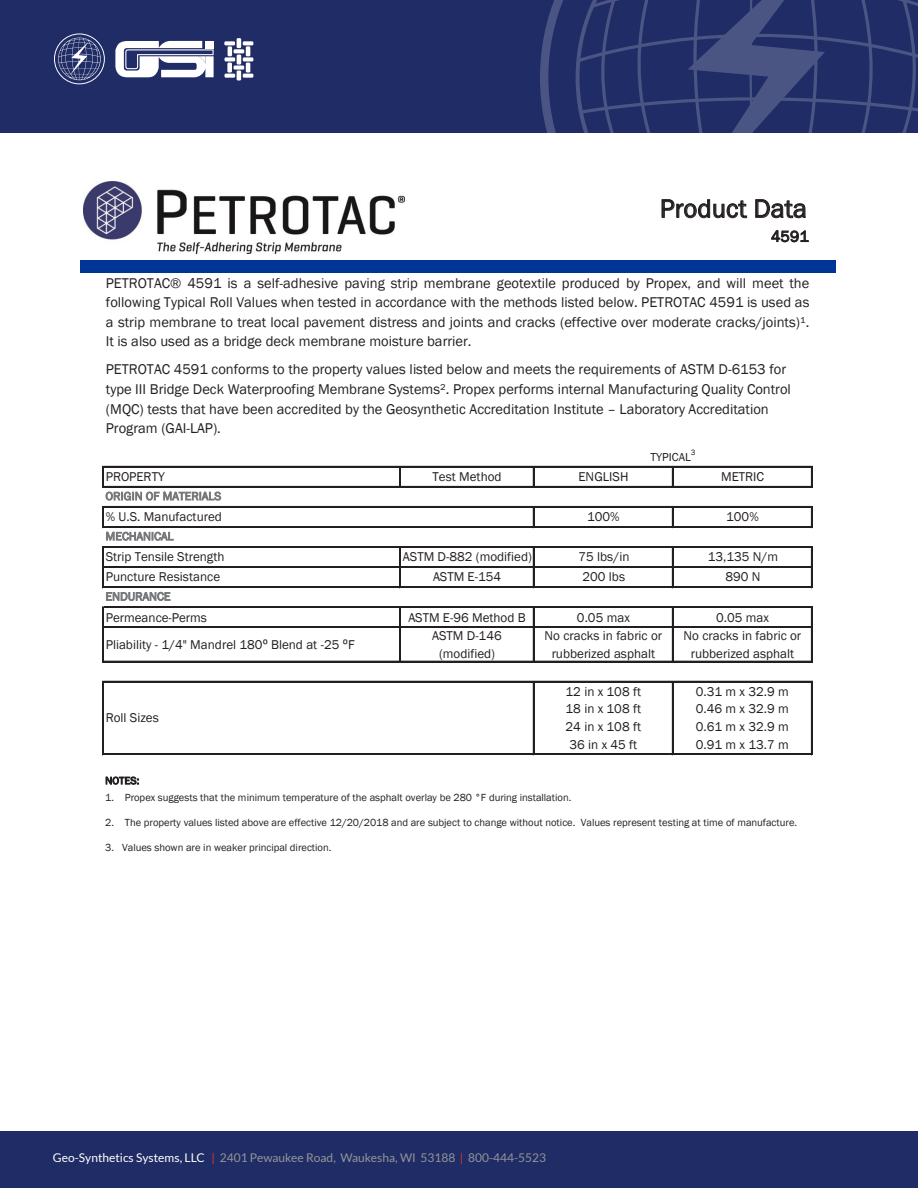
<style>
.page{position:relative;width:918px;height:1188px;background:#fff}
.page>*{position:absolute;margin:0;border:0;box-sizing:border-box;transform-origin:0 0}
.t1{font:26.4px "Franklin Gothic";letter-spacing:.005em;color:#231f20}
.t2{font:15.75px "Franklin Gothic";color:#231f20}
.t3{font:14.55px/19.6px "Franklin Gothic";color:#231f20;text-align:justify}
.t4{font:13.05px/17.7px "Franklin Gothic";color:#231f20;text-align:center}
.t5{font:12px "Lato";color:#939598}
.t6{font:11.85px "Franklin Gothic";letter-spacing:.01em;color:#76787b}
.t7{font:11.85px "Franklin Gothic";color:#231f20}
.t8{font:10.65px "Franklin Gothic";color:#231f20}
.t9{font:7.95px "Franklin Gothic";color:#231f20}
.s1{font-family:"Calibri"}
.s2{color:#fff}
.s3{color:#d73c27}
</style>
<div class="page">
<div style="left:0;top:0;width:918px;height:133px;background:#202c65"></div>
<div style="left:0;top:1131px;width:918px;height:57px;background:#202c65"></div>
<hr style="left:228px;top:46px;width:4px;height:10px;background:#fff">
<svg style="left:224px;top:41px;width:11px;height:4px"></svg>
<svg style="left:243px;top:41px;width:10px;height:4px"></svg>
<svg style="left:234px;top:49px;width:10px;height:4px"></svg>
<div style="left:234px;top:65px;width:10px;height:5px;background:#fff"></div>
<svg style="left:243px;top:57px;width:10px;height:4px"></svg>
<svg style="left:224px;top:57px;width:11px;height:4px"></svg>
<svg style="left:224px;top:74px;width:11px;height:4px"></svg>
<svg style="left:243px;top:74px;width:10px;height:4px"></svg>
<svg style="left:237px;top:38px;width:4px;height:10px"></svg>
<hr style="left:246px;top:46px;width:4px;height:10px;background:#fff">
<hr style="left:237px;top:55px;width:4px;height:10px;background:#fff">
<hr style="left:246px;top:63px;width:4px;height:10px;background:#fff">
<div style="left:227px;top:63px;width:5px;height:10px;background:#fff"></div>
<hr style="left:237px;top:70px;width:4px;height:10px;background:#fff">
<svg style="left:115px;top:41px;width:99px;height:36px"></svg>
<svg style="left:54px;top:33px;width:51px;height:51px"></svg>
<svg style="left:540px;top:0;width:378px;height:133px"></svg>
<div style="left:80px;top:261px;width:756px;height:12px;background:#003595"></div>
<hr style="left:102px;top:466px;width:2px;height:22px;background:#231f20">
<svg style="left:533px;top:468px;width:1px;height:18px"></svg>
<hr style="left:672px;top:468px;width:2px;height:20px;background:#231f20">
<hr style="left:811px;top:468px;width:2px;height:20px;background:#231f20">
<hr style="left:102px;top:506px;width:2px;height:22px;background:#231f20">
<svg style="left:399px;top:468px;width:2px;height:18px"></svg>
<svg style="left:533px;top:508px;width:1px;height:18px"></svg>
<hr style="left:672px;top:508px;width:2px;height:20px;background:#231f20">
<hr style="left:811px;top:508px;width:2px;height:20px;background:#231f20">
<hr style="left:102px;top:547px;width:2px;height:41px;background:#231f20">
<hr style="left:399px;top:548px;width:1px;height:40px;background:#231f20">
<hr style="left:400px;top:548px;width:1px;height:40px;background:#231f20">
<hr style="left:533px;top:548px;width:1px;height:40px;background:#231f20">
<hr style="left:672px;top:548px;width:2px;height:40px;background:#231f20">
<hr style="left:811px;top:548px;width:2px;height:40px;background:#231f20">
<hr style="left:102px;top:607px;width:2px;height:55px;background:#231f20">
<hr style="left:533px;top:608px;width:1px;height:54px;background:#231f20">
<hr style="left:672px;top:608px;width:2px;height:54px;background:#231f20">
<hr style="left:811px;top:608px;width:2px;height:54px;background:#231f20">
<hr style="left:102px;top:681px;width:2px;height:74px;background:#231f20">
<hr style="left:399px;top:608px;width:1px;height:54px;background:#231f20">
<hr style="left:400px;top:608px;width:1px;height:54px;background:#231f20">
<hr style="left:533px;top:682px;width:1px;height:73px;background:#231f20">
<hr style="left:672px;top:682px;width:2px;height:73px;background:#231f20">
<hr style="left:811px;top:682px;width:2px;height:73px;background:#231f20">
<hr style="left:104px;top:466px;width:709px;height:2px;background:#231f20">
<hr style="left:104px;top:486px;width:709px;height:2px;background:#231f20">
<hr style="left:104px;top:506px;width:709px;height:2px;background:#231f20">
<hr style="left:104px;top:526px;width:709px;height:2px;background:#231f20">
<hr style="left:104px;top:546px;width:709px;height:1px;background:#231f20">
<hr style="left:104px;top:547px;width:709px;height:1px;background:#231f20">
<hr style="left:104px;top:566px;width:709px;height:1px;background:#231f20">
<hr style="left:104px;top:567px;width:709px;height:1px;background:#231f20">
<hr style="left:104px;top:586px;width:709px;height:1px;background:#231f20">
<hr style="left:104px;top:587px;width:709px;height:1px;background:#231f20">
<hr style="left:104px;top:607px;width:709px;height:1px;background:#231f20">
<hr style="left:104px;top:627px;width:709px;height:1px;background:#231f20">
<hr style="left:104px;top:661px;width:709px;height:1px;background:#231f20">
<hr style="left:104px;top:681px;width:709px;height:1px;background:#231f20">
<hr style="left:104px;top:754px;width:709px;height:1px;background:#231f20">
<img style="left:83px;top:182px;width:322px;height:71px">
<p class="t1" style="left:660px;top:192px;width:149px">Product Data</p>
<p class="t2" style="left:771px;top:227px;width:39px">4591</p>
<p class="t3" style="left:106px;top:273px;width:705px">PETROTAC® 4591 is a self-adhesive paving strip membrane geotextile produced by Propex, and will meet the following Typical Roll Values when tested in accordance with the methods listed below. PETROTAC 4591 is used as a strip membrane to treat local pavement distress and joints and cracks (effective over moderate cracks/joints)¹.<br>It is also used as a bridge deck membrane moisture barrier.</p>
<p class="t3" style="left:106px;top:360px;width:687px;text-align:left">PETROTAC 4591 conforms to the property values listed below and meets the requirements of ASTM D-6153 for type III Bridge Deck Waterproofing Membrane Systems². Propex performs internal Manufacturing Quality Control (MQC) tests that have been accredited by the Geosynthetic Accreditation Institute – Laboratory Accreditation Program (GAI-LAP).</p>
<p class="t7" style="left:651px;top:450px;width:42px">TYPICAL</p>
<p class="t9" style="left:691px;top:448px;width:6px">3</p>
<p class="t4" style="left:106px;top:468px;width:60px">PROPERTY</p>
<p class="t4" style="left:433px;top:468px;width:71px">Test Method</p>
<p class="t4" style="left:579px;top:468px;width:51px">ENGLISH</p>
<p class="t4" style="left:721px;top:468px;width:44px">METRIC</p>
<p class="t4" style="left:587px;top:508px;width:34px">100%</p>
<p class="t4" style="left:726px;top:508px;width:34px">100%</p>
<p class="t4" style="left:106px;top:548px;width:120px">Strip Tensile Strength</p>
<p class="t4" style="left:403px;top:548px;width:130px">ASTM D-882 (modified)</p>
<p class="t4" style="left:578px;top:548px;width:53px">75 lbs/in</p>
<p class="t4" style="left:708px;top:548px;width:72px">13,135 N/m</p>
<p class="t4" style="left:106px;top:569px;width:116px">Puncture Resistance</p>
<p class="t4" style="left:433px;top:569px;width:70px">ASTM E-154</p>
<p class="t4" style="left:583px;top:569px;width:44px">200 lbs</p>
<p class="t4" style="left:725px;top:569px;width:37px">890 N</p>
<p class="t4" style="left:106px;top:609px;width:103px">Permeance-Perms</p>
<p class="t4" style="left:408px;top:609px;width:119px">ASTM E-96 Method B</p>
<p class="t4" style="left:577px;top:609px;width:55px">0.05 max</p>
<p class="t4" style="left:716px;top:609px;width:55px">0.05 max</p>
<p class="t4" style="left:106px;top:636px;width:250px">Pliability - 1/4" Mandrel 180<span class="s1">⁰</span> Blend at -25 <span class="s1">⁰</span>F</p>
<p class="t4" style="left:432px;top:627px;width:71px">ASTM D-146 (modified)</p>
<p class="t4" style="left:545px;top:627px;width:119px">No cracks in fabric or rubberized asphalt</p>
<p class="t4" style="left:684px;top:627px;width:119px">No cracks in fabric or rubberized asphalt</p>
<p class="t4" style="left:566px;top:683px;width:77px">12 in x 108 ft<br>18 in x 108 ft<br>24 in x 108 ft<br>36 in x 45 ft</p>
<p class="t4" style="left:696px;top:683px;width:95px;text-align:justify">0.31 m x 32.9 m 0.46 m x 32.9 m 0.61 m x 32.9 m 0.91 m x 13.7 m</p>
<p class="t6" style="left:106px;top:489px;width:117px">ORIGIN OF MATERIALS</p>
<p class="t4" style="left:106px;top:508px;width:118px">% U.S. Manufactured</p>
<p class="t6" style="left:106px;top:529px;width:69px">MECHANICAL</p>
<p class="t6" style="left:106px;top:589px;width:66px">ENDURANCE</p>
<p class="t4" style="left:106px;top:709px;width:55px">Roll Sizes</p>
<p class="t8" style="left:105px;top:774px;width:36px">NOTES:</p>
<p class="t8" style="left:105px;top:791px;width:468px">1. Propex suggests that the minimum temperature of the asphalt overlay be 280 °F during installation.</p>
<p class="t8" style="left:105px;top:816px;width:693px">2. The property values listed above are effective 12/20/2018 and are subject to change without notice. Values represent testing at time of manufacture.</p>
<p class="t8" style="left:105px;top:841px;width:228px">3. Values shown are in weaker principal direction.</p>
<p class="t5" style="left:53px;top:1151px;width:495px"><span class="s2">Geo-Synthetics Systems, LLC</span> <span class="s3">|</span> 2401 Pewaukee Road, Waukesha, WI 53188 <span class="s3">|</span> 800-444-5523</p>
</div>
